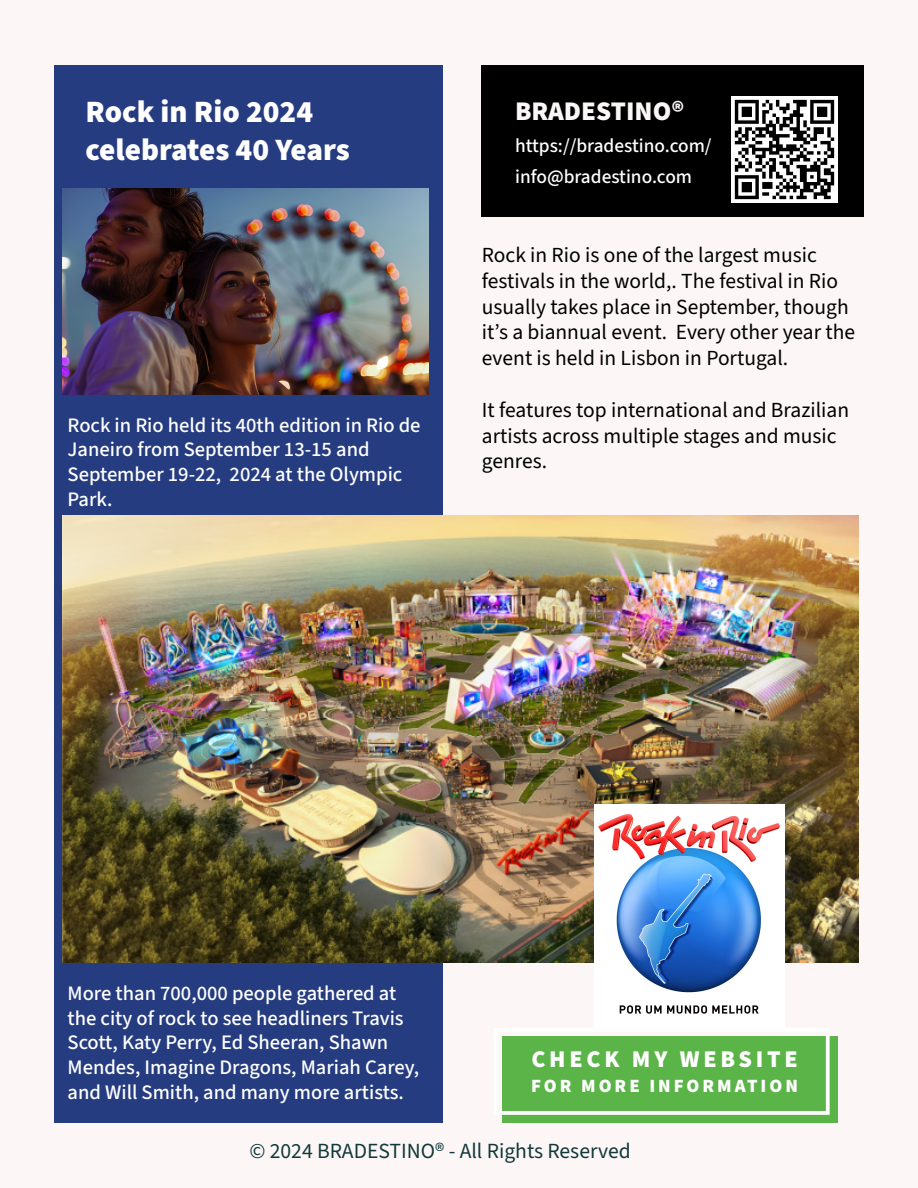
<style>
.page{position:relative;width:918px;height:1188px;background:#fdf6f6}
.page>*{position:absolute;margin:0;border:0;box-sizing:border-box;transform-origin:0 0}
.t1{font:900 31.05px/37.3px "Source Sans 3";color:#fff}
.t2{font:900 27px "Source Sans 3";color:#fdf6f6}
.t3{font:900 24px "Source Sans Pro";letter-spacing:.155em;color:#fff}
.t4{font:21.6px "Source Sans 3";color:#113939}
.t5{font:21.45px/25.8px "Source Sans 3";color:#000}
.t6{font:500 20.55px/24.8px "Source Sans 3";color:#fff}
.t7{font:500 19.35px/30.5px "Source Sans 3";color:#fff}
.t8{font:900 18.75px "Source Sans Pro";letter-spacing:.155em;color:#fff}
</style>
<div class="page">
<div style="left:54px;top:65px;width:388px;height:1058px;background:#263c80"></div>
<div style="left:482px;top:65px;width:382px;height:151px;background:#000"></div>
<img style="left:732px;top:96px;width:106px;height:106px">
<div style="left:502px;top:1036px;width:336px;height:87px;background:#5bb447"></div>
<div style="left:494px;top:1028px;width:336px;height:87px;border:4px solid #fff"></div>
<img style="left:62px;top:189px;width:366px;height:205px">
<img style="left:62px;top:515px;width:797px;height:447px">
<img style="left:594px;top:804px;width:191px;height:210px">
<h1 class="t1" style="left:85px;top:93px;width:266px">Rock in Rio 2024 celebrates 40 Years</h1>
<p class="t6" style="left:68px;top:412px;width:354px">Rock in Rio held its 40th edition in Rio de<br>Janeiro from September 13-15 and<br>September 19-22, 2024 at the Olympic<br>Park.</p>
<h2 class="t2" style="left:515px;top:93px;width:171px">BRADESTINO®</h2>
<p class="t7" style="left:515px;top:131px;width:198px">https://bradestino.com/ info@bradestino.com</p>
<p class="t5" style="left:482px;top:242px;width:375px">Rock in Rio is one of the largest music festivals in the world,. The festival in Rio usually takes place in September, though it’s a biannual event. Every other year the event is held in Lisbon in Portugal.</p>
<p class="t5" style="left:482px;top:397px;width:369px">It features top international and Brazilian artists across multiple stages and music genres.</p>
<p class="t6" style="left:68px;top:981px;width:353px">More than 700,000 people gathered at the city of rock to see headliners Travis Scott, Katy Perry, Ed Sheeran, Shawn Mendes, Imagine Dragons, Mariah Carey, and Will Smith, and many more artists.</p>
<p class="t3" style="left:531px;top:1042px;width:268px">CHECK MY WEBSITE</p>
<p class="t8" style="left:531px;top:1073px;width:268px">FOR MORE INFORMATION</p>
<p class="t4" style="left:249px;top:1137px;width:383px">© 2024 BRADESTINO® - All Rights Reserved</p>
</div>
